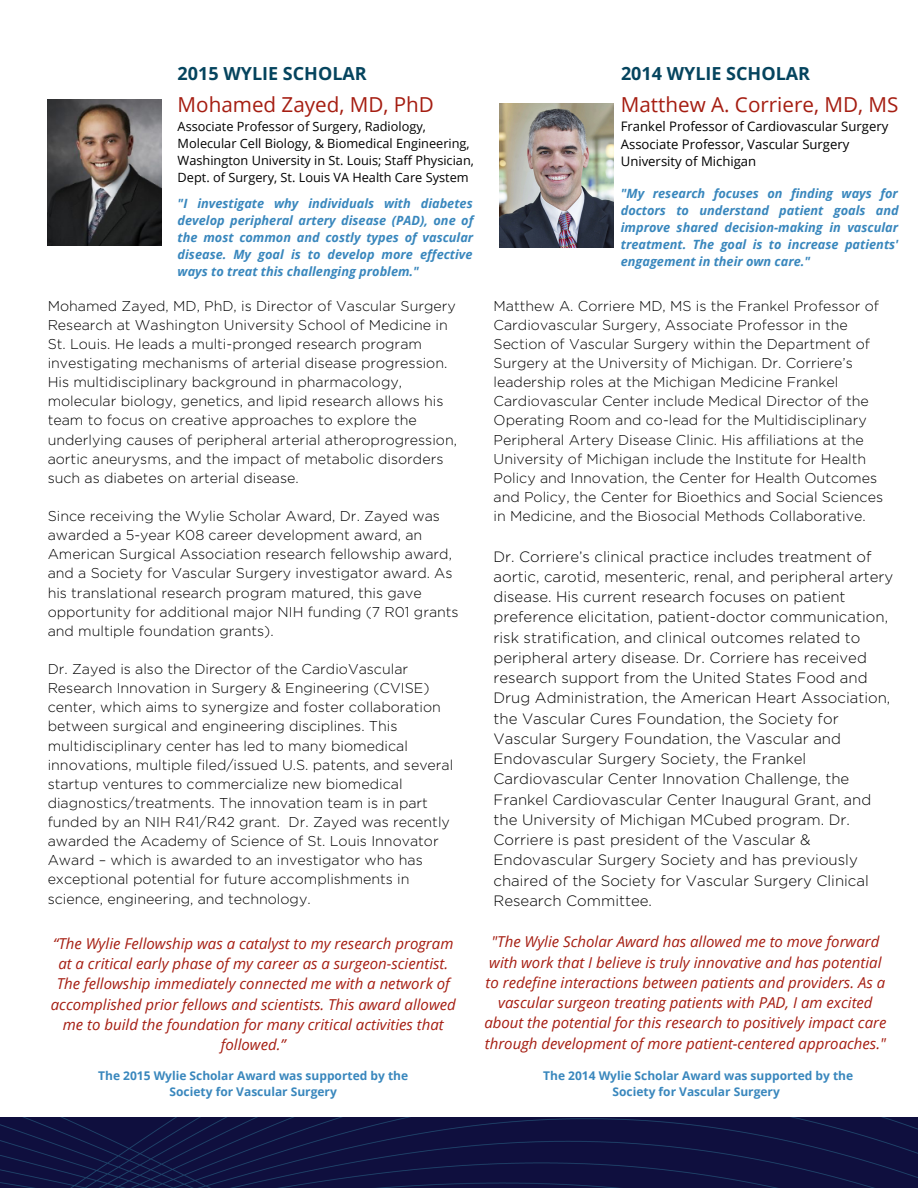
<style>
.page{position:relative;width:918px;height:1188px;background:#fff}
.page>*{position:absolute;margin:0;border:0;box-sizing:border-box;transform-origin:0 0}
.t1{font:20.7px "Open Sans";color:#a51d11}
.t2{font:700 18px "Open Sans";color:#05445e}
.t3{font:300 15px/20.2px "Gotham";color:#000}
.t4{font:italic 15px/20.2px "Open Sans";color:#a51d11;text-align:center}
.t5{font:300 14.25px/19.2px "Gotham";color:#000}
.t6{font:13.2px/17.5px "Open Sans";color:#000}
.t7{font:italic 700 12.75px/17px "Open Sans";color:#3987bd;text-align:justify}
.t8{font:12.75px/17px "Open Sans";color:#000}
.t9{font:700 12px/16px "Open Sans";color:#3987bd;text-align:center}
.s1{font-family:"Noto Sans"}
.s2{font-weight:400;color:#fff}
</style>
<div class="page">
<img style="left:0;top:1118px;width:918px;height:70px">
<img style="left:48px;top:100px;width:113px;height:145px">
<img style="left:500px;top:103px;width:113px;height:144px">
<p class="t2" style="left:178px;top:61px;width:191px">2015 WYLIE SCHOLAR</p>
<p class="t2" style="left:621px;top:61px;width:191px">2014 WYLIE SCHOLAR</p>
<h1 class="t1" style="left:178px;top:90px;width:258px">Mohamed Zayed, MD, PhD</h1>
<p class="t8" style="left:178px;top:118px;width:298px">Associate Professor of Surgery, Radiology, Molecular Cell Biology, &amp; Biomedical Engineering, Washington University in St. Louis; Staff Physician, Dept. of Surgery, St. Louis VA Health Care System</p>
<p class="t7" style="left:178px;top:195px;width:297px">"I investigate why individuals with diabetes develop peripheral artery disease (PAD), one of the most common and costly types of vascular disease. My goal is to develop more effective ways to treat this challenging problem."</p>
<p class="t5" style="left:48px;top:297px;width:411px">Mohamed Zayed, MD, PhD, is Director of Vascular Surgery Research at Washington University School of Medicine in St. Louis. He leads a multi-pronged research program investigating mechanisms of arterial disease progression.<br>His multidisciplinary background in pharmacology, molecular biology, genetics, and lipid research allows his team to focus on creative approaches to explore the underlying causes of peripheral arterial atheroprogression, aortic aneurysms, and the impact of metabolic disorders such as diabetes on arterial disease.</p>
<p class="t5" style="left:48px;top:507px;width:413px">Since receiving the Wylie Scholar Award, Dr. Zayed was awarded a 5-year K08 career development award, an American Surgical Association research fellowship award, and a Society for Vascular Surgery investigator award. As his translational research program matured, this gave opportunity for additional major NIH funding (7 R01 grants and multiple foundation grants).</p>
<p class="t5" style="left:48px;top:660px;width:407px">Dr. Zayed is also the Director of the CardioVascular Research Innovation in Surgery &amp; Engineering (CVISE) center, which aims to synergize and foster collaboration between surgical and engineering disciplines. This multidisciplinary center has led to many biomedical innovations, multiple filed/issued U.S. patents, and several startup ventures to commercialize new biomedical diagnostics/treatments. The innovation team is in part funded by an NIH R41/R42 grant. Dr. Zayed was recently awarded the Academy of Science of St. Louis Innovator Award – which is awarded to an investigator who has exceptional potential for future accomplishments in science, engineering, and technology.</p>
<h1 class="t1" style="left:621px;top:90px;width:279px">Matthew A. Corriere, MD, MS</h1>
<p class="t6" style="left:621px;top:117px;width:269px">Frankel Professor of Cardiovascular Surgery<br>Associate Professor, Vascular Surgery<br>University of Michigan</p>
<p class="t7" style="left:621px;top:184px;width:279px">"My research focuses on finding ways for doctors to understand patient goals and improve shared decision-making in vascular treatment. The goal is to increase patients' engagement in their own care."</p>
<p class="t5" style="left:494px;top:297px;width:391px">Matthew A. Corriere MD, MS is the Frankel Professor of Cardiovascular Surgery, Associate Professor in the Section of Vascular Surgery within the Department of Surgery at the University of Michigan. Dr. Corriere’s leadership roles at the Michigan Medicine Frankel Cardiovascular Center include Medical Director of the Operating Room and co-lead for the Multidisciplinary Peripheral Artery Disease Clinic. His affiliations at the University of Michigan include the Institute for Health Policy and Innovation, the Center for Health Outcomes and Policy, the Center for Bioethics and Social Sciences in Medicine, and the Biosocial Methods Collaborative.</p>
<p class="t3" style="left:494px;top:547px;width:401px">Dr. Corriere’s clinical practice includes treatment of aortic, carotid, mesenteric, renal, and peripheral artery disease. His current research focuses on patient preference elicitation, patient-doctor communication, risk stratification, and clinical outcomes related to peripheral artery disease. Dr. Corriere has received research support from the United States Food and Drug Administration, the American Heart Association, the Vascular Cures Foundation, the Society for Vascular Surgery Foundation, the Vascular and Endovascular Surgery Society, the Frankel Cardiovascular Center Innovation Challenge, the Frankel Cardiovascular Center Inaugural Grant, and the University of Michigan MCubed program. Dr.<br>Corriere is past president of the Vascular &amp; Endovascular Surgery Society and has previously chaired of the Society for Vascular Surgery Clinical Research Committee.</p>
<p class="t4" style="left:51px;top:933px;width:407px">“The Wylie Fellowship was a catalyst to my research program at a critical early phase of my career as a surgeon-scientist.<br>The fellowship immediately connected me with a network of accomplished prior fellows and scientists. This award allowed me to build the foundation for many critical activities that followed.”</p>
<p class="t4" style="left:484px;top:931px;width:404px">"The Wylie Scholar Award has allowed me to move forward with work that I believe is truly innovative and has potential to redefine interactions between patients and providers. As a vascular surgeon treating patients with PAD, I am excited about the potential for this research to positively impact care through development of more patient<span class="s1">‐</span>centered approaches."</p>
<p class="t9" style="left:98px;top:1068px;width:311px">The 2015 Wylie Scholar Award was supported by the<br>Society for Vascular Surgery</p>
<p class="t9" style="left:539px;top:1068px;width:316px"><span class="s2">“</span>The 2014 Wylie Scholar Award was supported by the<br>Society for Vascular Surgery</p>
</div>
